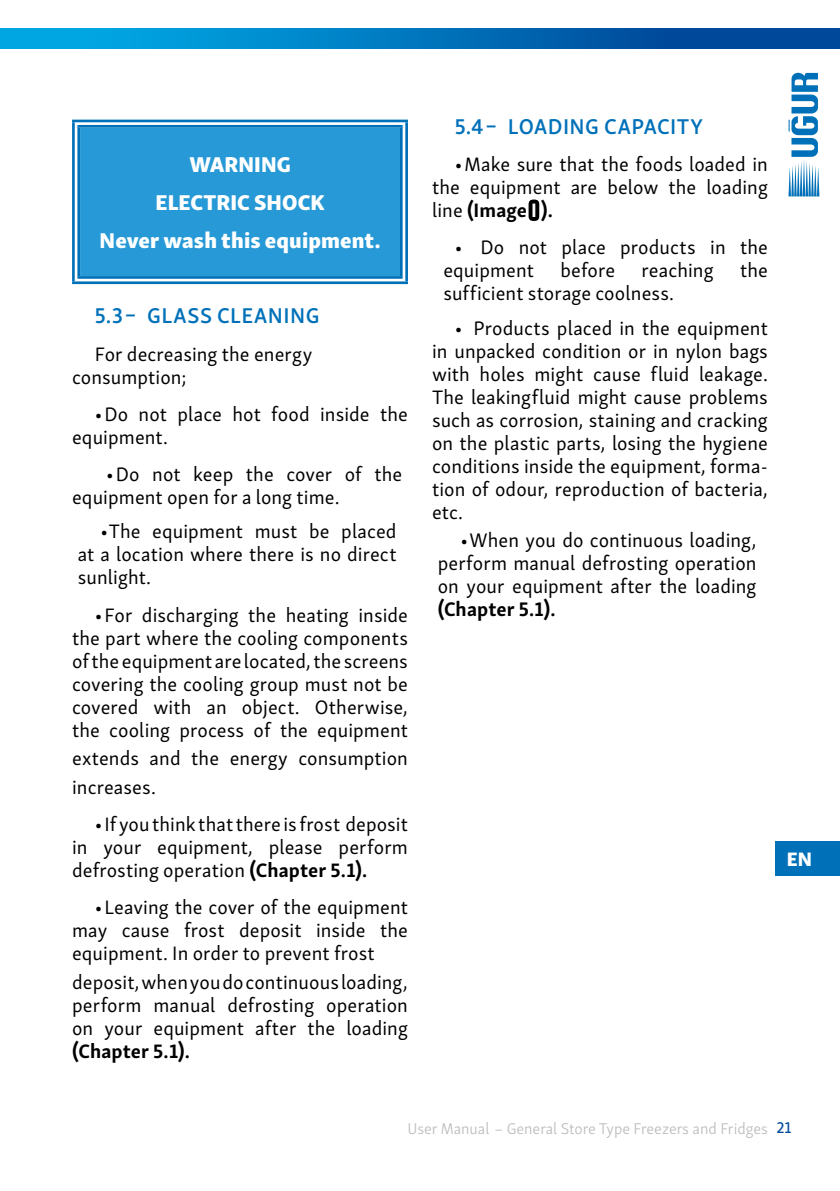
<style>
.page{position:relative;width:840px;height:1191px;background:#fff}
.page>*{position:absolute;margin:0;border:0;box-sizing:border-box;transform-origin:0 0}
.t1{font:22px/37.8px "Skolar Sans Latn Eb";letter-spacing:.005em;color:#fff;text-align:center}
.t2{font:600 22px "Skolar Sans Latn";letter-spacing:.02em;color:#0071b9}
.t3{font:20.2px/23px "Skolar Sans Latn";letter-spacing:.005em;color:#000;text-align:justify}
.t4{font:20px/23px "Skolar Sans Latn";letter-spacing:.005em;color:#000;text-align:justify}
.t5{font:700 20px "Skolar Sans Latn";letter-spacing:.005em;color:#000}
.t6{font:20px "Skolar Sans Latn Eb";color:#fff}
.t7{font:300 16px "Skolar Sans Latn";color:#bcbcbc}
.s1{font-weight:700}
.s2{font-size:20px}
.s3{font-weight:700;font-size:20px}
.s4{font-weight:400;font-size:20px;color:#fff}
.s5{font-family:"Skolar Sans Latn Me";font-weight:400;color:#00489a}
</style>
<div class="page">
<div style="left:0;top:28px;width:839px;height:20px;background:linear-gradient(to right,#00b1eb,#003a8e)"></div>
<div style="left:775px;top:841px;width:64px;height:34px;background:#0071b9"></div>
<svg style="left:788px;top:73px;width:31px;height:123px"></svg>
<div style="left:76px;top:124px;width:328px;height:156px;background:#2699d6"></div>
<svg style="left:75px;top:122px;width:330px;height:6px"></svg>
<div style="left:72px;top:128px;width:8px;height:148px;background:#fff"></div>
<svg style="left:402px;top:128px;width:2px;height:148px"></svg>
<div style="left:72px;top:276px;width:336px;height:8px;background:#fff"></div>
<hr style="left:72px;top:120px;width:336px;height:2px;background:#0071b9">
<hr style="left:77px;top:125px;width:325px;height:3px;background:#0071b9">
<hr style="left:72px;top:122px;width:3px;height:159px;background:#0071b9">
<hr style="left:77px;top:128px;width:3px;height:148px;background:#0071b9">
<hr style="left:400px;top:128px;width:2px;height:148px;background:#0071b9">
<hr style="left:405px;top:122px;width:3px;height:159px;background:#0071b9">
<hr style="left:77px;top:276px;width:325px;height:3px;background:#0071b9">
<hr style="left:72px;top:281px;width:336px;height:3px;background:#0071b9">
<p class="t1" style="left:100px;top:144px;width:282px">WARNING<br>ELECTRIC SHOCK<br>Never wash this equipment.</p>
<p class="t2" style="left:95px;top:298px;width:226px">5.3 – GLASS CLEANING</p>
<p class="t4" style="left:72px;top:341px;width:241px;text-indent:23px">For decreasing the energy consumption;</p>
<p class="t4" style="left:72px;top:401px;width:337px;text-indent:23px">•Do not place hot food inside the equipment.</p>
<p class="t4" style="left:72px;top:461px;width:331px;text-indent:34px">•Do not keep the cover of the equipment open for a long time.</p>
<p class="t4" style="left:78px;top:518px;width:320px;text-indent:23px">•The equipment must be placed at a location where there is no direct sunlight.</p>
<p class="t4" style="left:72px;top:602px;width:337px;text-indent:23px">•For discharging the heating inside the part where the cooling components of the equipment are located, the screens covering the cooling group must not be covered with an object. Otherwise, the cooling process of the equipment</p>
<p class="t4" style="left:72px;top:742px;width:337px;line-height:28.6px">extends and the energy consumption increases.</p>
<p class="t4" style="left:72px;top:811px;width:337px;text-indent:23px">•If you think that there is frost deposit in your equipment, please perform defrosting operation <span class="s1">(Chapter 5.1).</span></p>
<p class="t4" style="left:72px;top:894px;width:337px;text-indent:23px">•Leaving the cover of the equipment may cause frost deposit inside the equipment. In order to prevent frost</p>
<p class="t4" style="left:72px;top:969px;width:337px">deposit, when you do continuous loading, perform manual defrosting operation on your equipment after the loading</p>
<p class="t5" style="left:72px;top:1035px;width:119px">(Chapter 5.1).</p>
<p class="t2" style="left:454px;top:109px;width:249px">5.4 – LOADING CAPACITY</p>
<p class="t4" style="left:432px;top:151px;width:337px;text-indent:23px">•Make sure that the foods loaded in the equipment are below the loading line <span class="s1">(Image I ).</span></p>
<p class="t4" style="left:443px;top:234px;width:326px;text-indent:11px">• Do not place products in the equipment</p>
<p class="t4" style="left:560px;top:257px;width:56px">before</p>
<p class="t4" style="left:641px;top:257px;width:73px">reaching</p>
<p class="t4" style="left:739px;top:257px;width:29px">the</p>
<p class="t4" style="left:443px;top:280px;width:232px">sufficient storage coolness.</p>
<p class="t4" style="left:432px;top:315px;width:337px;text-indent:23px">• Products placed in the equipment in unpacked condition or in nylon bags with holes might cause fluid leakage.<br>The leakingfluid might cause problems such as corrosion, staining and cracking on the plastic parts, losing the hygiene conditions inside the equipment, forma&shy;tion of odour, reproduction of bacteria, etc.</p>
<p class="t3" style="left:437px;top:527px;width:320px;text-indent:23px"><span class="s2">•</span>When you do continuous loading, perform manual defrosting operation on your equipment after the loading <span class="s1">(Chapter 5.1)</span><span class="s3">.</span></p>
<p class="t6" style="left:786px;top:842px;width:27px">EN</p>
<p class="t7" style="left:407px;top:1116px;width:385px">User Manual<span class="s4">l</span>– General Store Type Freezers and Fridges <span class="s5">21</span></p>
</div>
